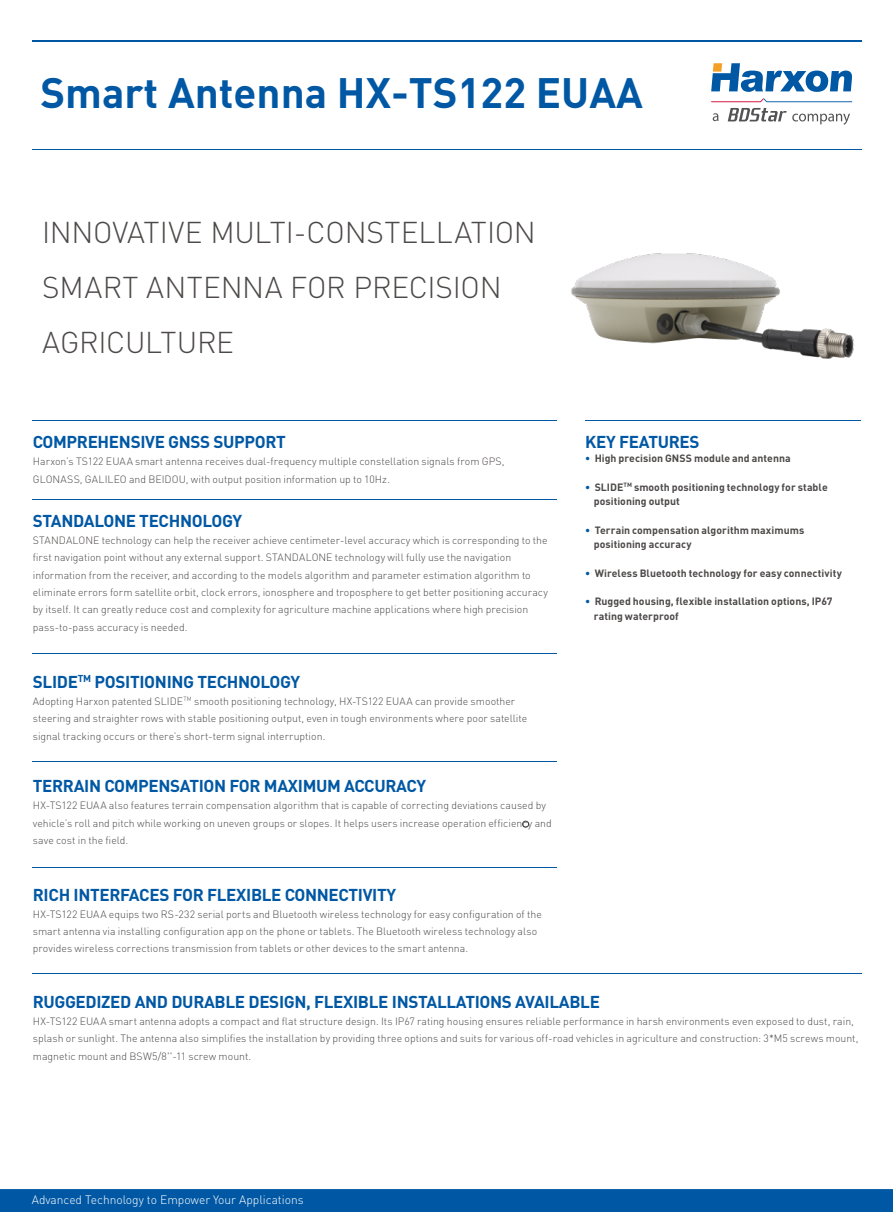
<style>
.page{position:relative;width:893px;height:1212px;background:#fff}
.page>*{position:absolute;margin:0;border:0;box-sizing:border-box;transform-origin:0 0}
.t1{font:700 42px "DIN Pro";color:#0058a4}
.t2{font:300 29.7px/54.9px "DIN Pro";letter-spacing:-.01em;color:#4c4948}
.t3{font:700 16.95px "DIN Pro";letter-spacing:-.02em;color:#0058a4}
.t4{font:300 12px "DIN Pro";color:#fff}
.t5{font:300 10.5px/17.2px "DIN Pro";color:#4c4948}
.t6{font:700 10.5px/14.2px "DIN";letter-spacing:.005em;color:#4c4948}
.s1{color:#0058a4}
</style>
<div class="page">
<div style="left:0;top:1189px;width:893px;height:23px;background:#0058a4"></div>
<hr style="left:32px;top:150px;width:829px;height:1px;background:#0058a4">
<hr style="left:32px;top:40px;width:829px;height:2px;background:#0058a4">
<hr style="left:32px;top:420px;width:525px;height:1px;background:#0058a4">
<hr style="left:585px;top:420px;width:276px;height:1px;background:#0058a4">
<hr style="left:32px;top:499px;width:525px;height:1px;background:#0058a4">
<hr style="left:32px;top:653px;width:525px;height:1px;background:#0058a4">
<hr style="left:32px;top:761px;width:525px;height:1px;background:#0058a4">
<hr style="left:32px;top:867px;width:525px;height:1px;background:#0058a4">
<hr style="left:32px;top:973px;width:829px;height:1px;background:#0058a4">
<div style="left:522px;top:821px;width:7px;height:6px;border:1px solid #3e3a39;border-radius:50%"></div>
<img style="left:571px;top:253px;width:283px;height:106px">
<svg style="left:711px;top:63px;width:141px;height:39px"></svg>
<svg style="left:713px;top:108px;width:137px;height:17px"></svg>
<h1 class="t1" style="left:40px;top:65px;width:604px">Smart Antenna HX-TS122 EUAA</h1>
<h2 class="t2" style="left:42px;top:204px;width:495px">INNOVATIVE MULTI-CONSTELLATION<br>SMART ANTENNA FOR PRECISION<br>AGRICULTURE</h2>
<h3 class="t3" style="left:33px;top:430px;width:255px">COMPREHENSIVE GNSS SUPPORT</h3>
<p class="t5" style="left:33px;top:452px;width:473px">Harxon’s TS122 EUAA smart antenna receives dual-frequency multiple constellation signals from GPS,<br>GLONASS, GALILEO and BEIDOU, with output position information up to 10Hz.</p>
<h3 class="t3" style="left:33px;top:509px;width:211px">STANDALONE TECHNOLOGY</h3>
<p class="t5" style="left:33px;top:531px;width:517px">STANDALONE technology can help the receiver achieve centimeter-level accuracy which is corresponding to the first navigation point without any external support. STANDALONE technology will fully use the navigation information from the receiver, and according to the models algorithm and parameter estimation algorithm to eliminate errors form satellite orbit, clock errors, ionosphere and troposphere to get better positioning accuracy by itself. It can greatly reduce cost and complexity for agriculture machine applications where high precision pass-to-pass accuracy is needed.</p>
<h3 class="t3" style="left:33px;top:670px;width:269px">SLIDE<sup>TM</sup> POSITIONING TECHNOLOGY</h3>
<p class="t5" style="left:33px;top:692px;width:496px">Adopting Harxon patented SLIDE<sup>TM</sup> smooth positioning technology, HX-TS122 EUAA can provide smoother steering and straighter rows with stable positioning output, even in tough environments where poor satellite signal tracking occurs or there’s short-term signal interruption.</p>
<h3 class="t3" style="left:33px;top:774px;width:395px">TERRAIN COMPENSATION FOR MAXIMUM ACCURACY</h3>
<p class="t5" style="left:33px;top:796px;width:520px">HX-TS122 EUAA also features terrain compensation algorithm that is capable of correcting deviations caused by vehicle’s roll and pitch while working on uneven groups or slopes. It helps users increase operation efficiency and save cost in the field.</p>
<h3 class="t3" style="left:33px;top:883px;width:365px">RICH INTERFACES FOR FLEXIBLE CONNECTIVITY</h3>
<p class="t5" style="left:33px;top:905px;width:510px">HX-TS122 EUAA equips two RS-232 serial ports and Bluetooth wireless technology for easy configuration of the smart antenna via installing configuration app on the phone or tablets. The Bluetooth wireless technology also provides wireless corrections transmission from tablets or other devices to the smart antenna.</p>
<h3 class="t3" style="left:585px;top:430px;width:116px">KEY FEATURES</h3>
<p class="t6" style="left:585px;top:451px;width:207px"><span class="s1">•</span> High precision GNSS module and antenna</p>
<p class="t6" style="left:594px;top:479px;width:235px;text-indent:-8px"><span class="s1">•</span> SLIDE<sup>TM</sup> smooth positioning technology for stable positioning output</p>
<p class="t6" style="left:594px;top:522px;width:212px;text-indent:-9px"><span class="s1">•</span> Terrain compensation algorithm maximums positioning accuracy</p>
<p class="t6" style="left:585px;top:565px;width:258px"><span class="s1">•</span> Wireless Bluetooth technology for easy connectivity</p>
<p class="t6" style="left:594px;top:594px;width:240px;text-indent:-9px"><span class="s1">•</span> Rugged housing, flexible installation options, IP67 rating waterproof</p>
<h3 class="t3" style="left:33px;top:990px;width:569px">RUGGEDIZED AND DURABLE DESIGN, FLEXIBLE INSTALLATIONS AVAILABLE</h3>
<p class="t5" style="left:33px;top:1012px;width:827px">HX-TS122 EUAA smart antenna adopts a compact and flat structure design. Its IP67 rating housing ensures reliable performance in harsh environments even exposed to dust, rain, splash or sunlight. The antenna also simplifies the installation by providing three options and suits for various off-road vehicles in agriculture and construction: 3*M5 screws mount, magnetic mount and BSW5/8''-11 screw mount.</p>
<p class="t4" style="left:32px;top:1191px;width:273px">Advanced Technology to Empower Your Applications</p>
</div>
